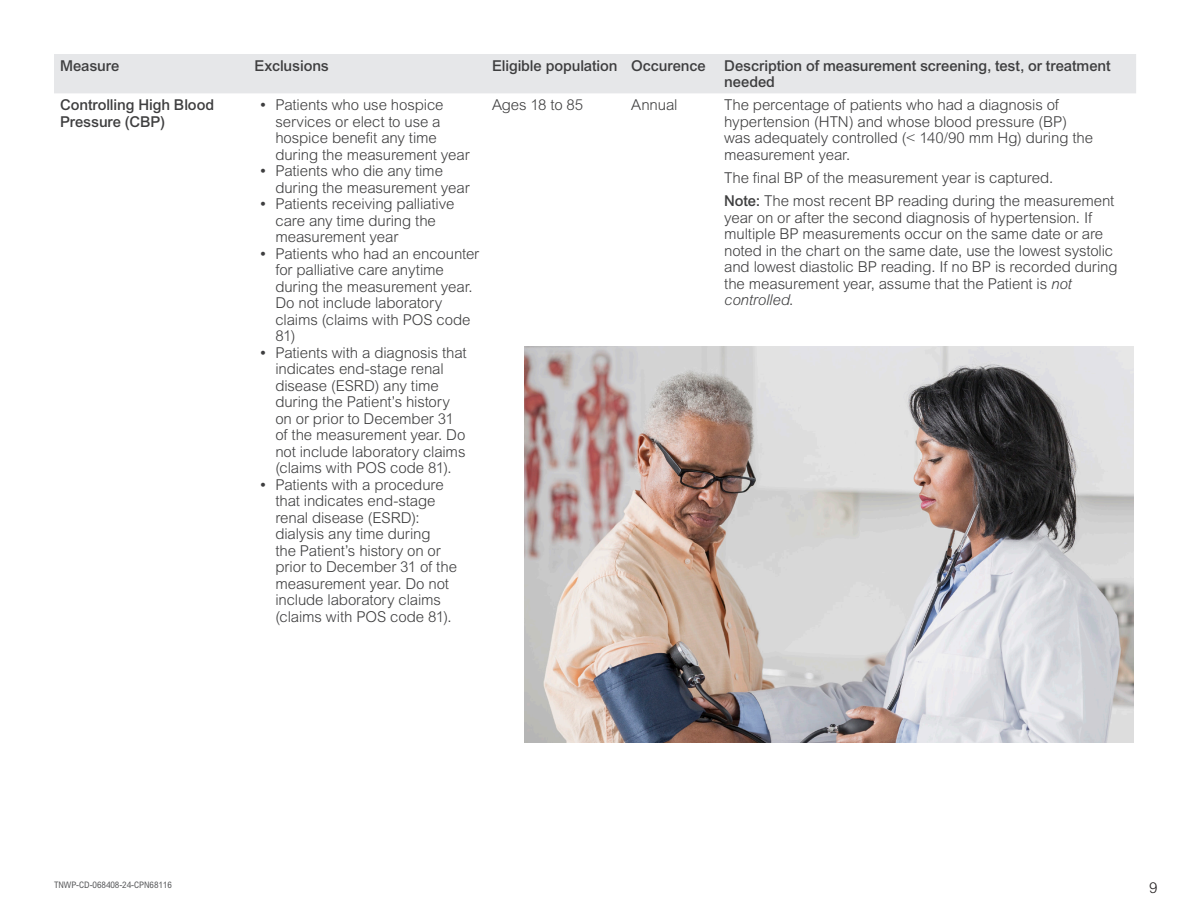
<style>
.page{position:relative;width:1188px;height:918px;background:#fff}
.page>*{position:absolute;margin:0;border:0;box-sizing:border-box;transform-origin:0 0}
.PR_Table_Body_Copy{font:15px/16.5px "Arialfor ELV Light";letter-spacing:-.01em;color:#3e3e3f}
.CPVS_Table_Column_Head{font:15px/16.5px "Arialfor ELV Medium";letter-spacing:-.005em;color:#3e3e3f}
.CPVS_Table_Body{font:15px/16.5px "Arialfor ELV Medium";letter-spacing:-.005em;color:#3e3e3f}
.t1{font:15px "Arialfor ELV Light";color:#231f20}
.CPVS_Job_ID-Disclaimer{font:9px "Arialfor ELV Cond";letter-spacing:-.005em;color:#57585a}
.s1{font-family:"Arial MT Pro";font-weight:500}
.s2{font-family:"Arialfor ELV Medium"}
.s3{font-style:italic}
</style>
<div class="page">
<div style="left:54px;top:54px;width:1082px;height:39px;background:#e6e7e9"></div>
<img style="left:525px;top:347px;width:609px;height:395px">
<p class="CPVS_Table_Body" style="left:60px;top:58px;width:61px">Measure</p>
<p class="CPVS_Table_Column_Head" style="left:254px;top:58px;width:76px">Exclusions</p>
<p class="CPVS_Table_Column_Head" style="left:492px;top:58px;width:127px">Eligible population</p>
<p class="CPVS_Table_Column_Head" style="left:631px;top:58px;width:76px">Occurence</p>
<p class="CPVS_Table_Column_Head" style="left:724px;top:58px;width:388px">Description of measurement screening, test, or treatment needed</p>
<p class="CPVS_Table_Body" style="left:60px;top:97px;width:156px">Controlling High Blood<br>Pressure (CBP)</p>
<p class="PR_Table_Body_Copy" style="left:275px;top:97px;width:196px;text-indent:-15px"><span class="s1">•</span> Patients who use hospice services or elect to use a hospice benefit any time during the measurement year</p>
<p class="PR_Table_Body_Copy" style="left:275px;top:163px;width:196px;text-indent:-15px"><span class="s1">•</span> Patients who die any time during the measurement year</p>
<p class="PR_Table_Body_Copy" style="left:275px;top:196px;width:180px;text-indent:-15px"><span class="s1">•</span> Patients receiving palliative care any time during the measurement year</p>
<p class="PR_Table_Body_Copy" style="left:275px;top:246px;width:205px;text-indent:-15px"><span class="s1">•</span> Patients who had an encounter for palliative care anytime during the measurement year.<br>Do not include laboratory claims (claims with POS code<br>81)</p>
<p class="PR_Table_Body_Copy" style="left:275px;top:345px;width:193px;text-indent:-15px"><span class="s1">•</span> Patients with a diagnosis that indicates end-stage renal disease (ESRD) any time during the Patient’s history on or prior to December 31 of the measurement year. Do not include laboratory claims (claims with POS code 81).</p>
<p class="PR_Table_Body_Copy" style="left:275px;top:477px;width:183px;text-indent:-15px"><span class="s1">•</span> Patients with a procedure that indicates end-stage renal disease (ESRD): dialysis any time during<br>the Patient’s history on or prior to December 31 of the measurement year. Do not include laboratory claims (claims with POS code 81).</p>
<p class="PR_Table_Body_Copy" style="left:492px;top:97px;width:93px">Ages 18 to 85</p>
<p class="PR_Table_Body_Copy" style="left:631px;top:97px;width:48px">Annual</p>
<p class="PR_Table_Body_Copy" style="left:724px;top:97px;width:370px">The percentage of patients who had a diagnosis of hypertension (HTN) and whose blood pressure (BP) was adequately controlled (&lt; 140/90 mm Hg) during the measurement year.</p>
<p class="PR_Table_Body_Copy" style="left:724px;top:170px;width:330px">The final BP of the measurement year is captured.</p>
<p class="PR_Table_Body_Copy" style="left:724px;top:193px;width:395px"><span class="s2">Note:</span> The most recent BP reading during the measurement year on or after the second diagnosis of hypertension. If multiple BP measurements occur on the same date or are noted in the chart on the same date, use the lowest systolic and lowest diastolic BP reading. If no BP is recorded during the measurement year, assume that the Patient is <span class="s3">not controlled</span>.</p>
<p class="CPVS_Job_ID-Disclaimer" style="left:54px;top:879px;width:119px">TNWP-CD-068408-24-CPN68116</p>
<p class="t1" style="left:1149px;top:879px;width:10px">9</p>
</div>
